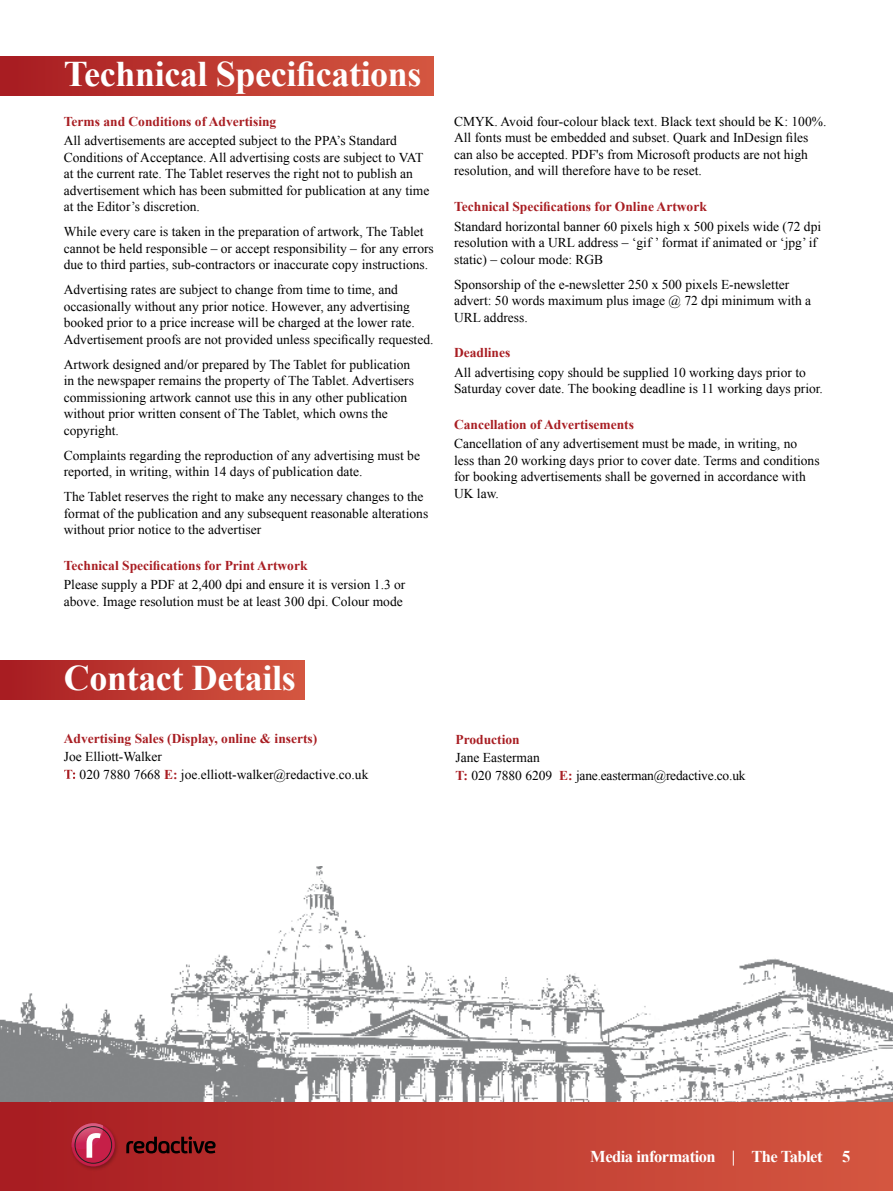
<style>
.page{position:relative;width:893px;height:1191px;background:#fff}
.page>*{position:absolute;margin:0;border:0;box-sizing:border-box;transform-origin:0 0}
.t1{font:700 36px "Times New Roman";letter-spacing:-.01em;color:#fff}
.t2{font:700 16.5px "Times New Roman";letter-spacing:-.03em;color:#fff}
.t3{font:13.5px/16.5px "Times New Roman";color:#000}
.t4{font:700 13.5px "Times New Roman";color:#a81d22}
.s1{font-weight:700;color:#fff}
.s2{font-weight:700;color:#a81d22}
</style>
<div class="page">
<div style="left:0;top:1101px;width:893px;height:90px;background:linear-gradient(to right,#a71c21,#d65841)"></div>
<svg style="left:126px;top:1136px;width:90px;height:17px"></svg>
<img style="left:68px;top:1120px;width:53px;height:52px">
<svg style="left:69px;top:1120px;width:49px;height:49px"></svg>
<img style="left:0;top:866px;width:893px;height:235px">
<div style="left:0;top:56px;width:434px;height:40px;background:linear-gradient(to right,#a71c22,#d55841)"></div>
<div style="left:0;top:660px;width:305px;height:39px;background:linear-gradient(to right,#a71c21,#d55841)"></div>
<h1 class="t1" style="left:64px;top:49px;width:359px">Technical Specifications</h1>
<p class="t4" style="left:64px;top:112px;width:214px">Terms and Conditions of Advertising</p>
<p class="t3" style="left:64px;top:132px;width:367px">All advertisements are accepted subject to the PPA’s Standard Conditions of Acceptance. All advertising costs are subject to VAT at the current rate. The Tablet reserves the right not to publish an advertisement which has been submitted for publication at any time at the Editor’s discretion.</p>
<p class="t3" style="left:64px;top:223px;width:372px">While every care is taken in the preparation of artwork, The Tablet cannot be held responsible – or accept responsibility – for any errors due to third parties, sub-contractors or inaccurate copy instructions.</p>
<p class="t3" style="left:64px;top:281px;width:371px">Advertising rates are subject to change from time to time, and occasionally without any prior notice. However, any advertising booked prior to a price increase will be charged at the lower rate.<br>Advertisement proofs are not provided unless specifically requested.</p>
<p class="t3" style="left:64px;top:356px;width:352px">Artwork designed and/or prepared by The Tablet for publication in the newspaper remains the property of The Tablet. Advertisers commissioning artwork cannot use this in any other publication without prior written consent of The Tablet, which owns the copyright.</p>
<p class="t3" style="left:64px;top:447px;width:358px">Complaints regarding the reproduction of any advertising must be reported, in writing, within 14 days of publication date.</p>
<p class="t3" style="left:64px;top:488px;width:366px">The Tablet reserves the right to make any necessary changes to the format of the publication and any subsequent reasonable alterations without prior notice to the advertiser</p>
<p class="t4" style="left:64px;top:556px;width:245px">Technical Specifications for Print Artwork</p>
<p class="t3" style="left:64px;top:576px;width:343px">Please supply a PDF at 2,400 dpi and ensure it is version 1.3 or above. Image resolution must be at least 300 dpi. Colour mode</p>
<p class="t3" style="left:454px;top:113px;width:374px">CMYK. Avoid four-colour black text. Black text should be K: 100%.<br>All fonts must be embedded and subset. Quark and InDesign files can also be accepted. PDF's from Microsoft products are not high resolution, and will therefore have to be reset.</p>
<p class="t4" style="left:454px;top:197px;width:254px">Technical Specifications for Online Artwork</p>
<p class="t3" style="left:454px;top:217px;width:369px">Standard horizontal banner 60 pixels high x 500 pixels wide (72 dpi resolution with a URL address – ‘gif ’ format if animated or ‘jpg’ if static) – colour mode: RGB</p>
<p class="t3" style="left:454px;top:275px;width:359px">Sponsorship of the e-newsletter 250 x 500 pixels E-newsletter advert: 50 words maximum plus image @ 72 dpi minimum with a<br>URL address.</p>
<p class="t4" style="left:454px;top:343px;width:58px">Deadlines</p>
<p class="t3" style="left:454px;top:363px;width:370px">All advertising copy should be supplied 10 working days prior to<br>Saturday cover date. The booking deadline is 11 working days prior.</p>
<p class="t4" style="left:454px;top:415px;width:181px">Cancellation of Advertisements</p>
<p class="t3" style="left:454px;top:435px;width:367px">Cancellation of any advertisement must be made, in writing, no less than 20 working days prior to cover date. Terms and conditions for booking advertisements shall be governed in accordance with UK law.</p>
<h1 class="t1" style="left:64px;top:653px;width:233px">Contact Details</h1>
<p class="t4" style="left:64px;top:729px;width:255px">Advertising Sales (Display, online &amp; inserts)</p>
<p class="t3" style="left:64px;top:747px;width:306px;line-height:18px">Joe Elliott-Walker<br><span class="s1">T:</span> 020 7880 7668 <span class="s2">E:</span> joe.elliott-walker@redactive.co.uk</p>
<p class="t4" style="left:455px;top:730px;width:66px">Production</p>
<p class="t3" style="left:455px;top:748px;width:292px;line-height:18px">Jane Easterman<br><span class="s2">T:</span> 020 7880 6209 <span class="s2">E:</span> jane.easterman@redactive.co.uk</p>
<p class="t2" style="left:590px;top:1145px;width:262px">Media information | The Tablet 5</p>
</div>
